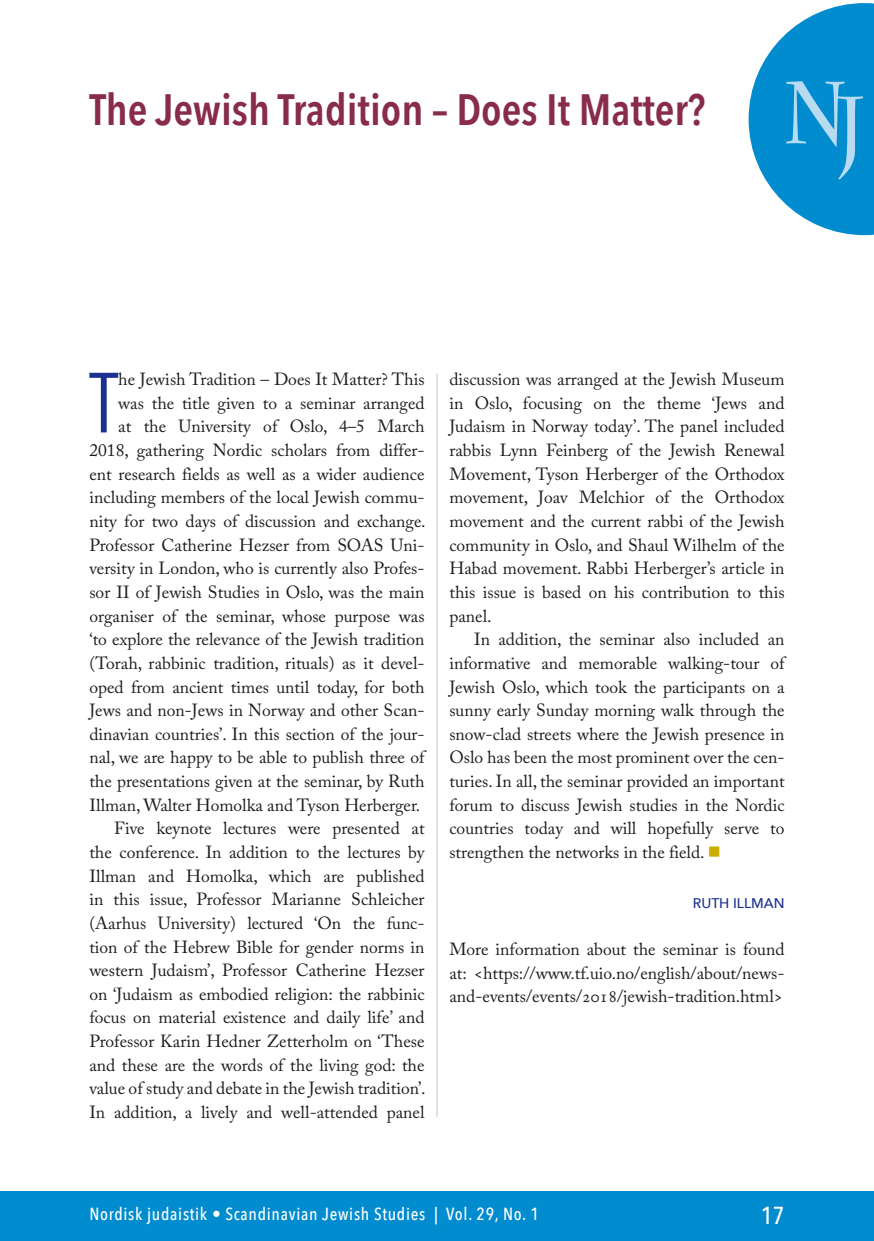
<style>
.page{position:relative;width:874px;height:1241px;background:#fff}
.page>*{position:absolute;margin:0;border:0;box-sizing:border-box;transform-origin:0 0}
.t1{font:700 87.5px "Charlemagne Std";color:#b9dbf2;scale:.8 1}
.t2{font:84.17px "Avenir Next Condensed";color:#1b318f}
.t3{font:600 43.75px "Avenir Next Condensed";color:#882b4c}
.t4{font:500 24.5px "Avenir Next Condensed";color:#fff}
.t5{font:17.5px/23.6px "Adobe Caslon Pro";color:#1d1d1b;text-align:justify}
.t6{font:500 17.5px "Avenir Next Condensed";letter-spacing:.04em;color:#fff}
.t7{font:500 14px "Avenir Next";color:#1b318f}
.s1{color:#cbac00}
</style>
<div class="page">
<div style="left:0;top:1191px;width:873px;height:49px;background:#008ccf"></div>
<hr style="left:436px;top:373px;width:1px;height:743px;background:#d0d0d0">
<svg style="left:748px;top:3px;width:125px;height:232px"></svg>
<h3 class="t3" style="left:89px;top:72px;width:617px">The Jewish Tradition – Does It Matter?</h3>
<h1 class="t1" style="left:783px;top:69px;width:103px">NJ</h1>
<h2 class="t2" style="left:89px;top:331px;width:30px">T</h2>
<p class="t5" style="left:118px;top:367px;width:308px">he Jewish Tradition – Does It Matter? This</p>
<p class="t5" style="left:118px;top:391px;width:308px">was the title given to a seminar arranged</p>
<p class="t5" style="left:118px;top:414px;width:308px">at the University of Oslo, 4–5 March</p>
<p class="t5" style="left:89px;top:438px;width:336px">2018, gathering Nordic scholars from differ-</p>
<p class="t5" style="left:89px;top:462px;width:336px">ent research fields as well as a wider audience</p>
<p class="t5" style="left:89px;top:485px;width:336px">including members of the local Jewish commu-</p>
<p class="t5" style="left:89px;top:509px;width:338px">nity for two days of discussion and exchange.</p>
<p class="t5" style="left:89px;top:532px;width:336px">Professor Catherine Hezser from SOAS Uni-</p>
<p class="t5" style="left:89px;top:556px;width:336px">versity in London, who is currently also Profes-</p>
<p class="t5" style="left:89px;top:580px;width:336px">sor II of Jewish Studies in Oslo, was the main</p>
<p class="t5" style="left:89px;top:603px;width:336px">organiser of the seminar, whose purpose was</p>
<p class="t5" style="left:89px;top:627px;width:336px">‘to explore the relevance of the Jewish tradition</p>
<p class="t5" style="left:89px;top:651px;width:336px">(Torah, rabbinic tradition, rituals) as it devel-</p>
<p class="t5" style="left:89px;top:674px;width:336px">oped from ancient times until today, for both</p>
<p class="t5" style="left:89px;top:698px;width:336px">Jews and non-Jews in Norway and other Scan-</p>
<p class="t5" style="left:89px;top:721px;width:336px">dinavian countries’. In this section of the jour-</p>
<p class="t5" style="left:89px;top:745px;width:336px">nal, we are happy to be able to publish three of</p>
<p class="t5" style="left:89px;top:769px;width:336px">the presentations given at the seminar, by Ruth</p>
<p class="t5" style="left:89px;top:792px;width:332px">Illman, Walter Homolka and Tyson Herberger.</p>
<p class="t5" style="left:114px;top:816px;width:312px">Five keynote lectures were presented at</p>
<p class="t5" style="left:89px;top:840px;width:336px">the conference. In addition to the lectures by</p>
<p class="t5" style="left:89px;top:863px;width:336px">Illman and Homolka, which are published</p>
<p class="t5" style="left:89px;top:887px;width:336px">in this issue, Professor Marianne Schleicher</p>
<p class="t5" style="left:89px;top:910px;width:336px">(Aarhus University) lectured ‘On the func-</p>
<p class="t5" style="left:89px;top:934px;width:336px">tion of the Hebrew Bible for gender norms in</p>
<p class="t5" style="left:89px;top:958px;width:336px">western Judaism’, Professor Catherine Hezser</p>
<p class="t5" style="left:89px;top:981px;width:336px">on ‘Judaism as embodied religion: the rabbinic</p>
<p class="t5" style="left:89px;top:1005px;width:336px">focus on material existence and daily life’ and</p>
<p class="t5" style="left:89px;top:1029px;width:336px">Professor Karin Hedner Zetterholm on ‘These</p>
<p class="t5" style="left:89px;top:1052px;width:336px">and these are the words of the living god: the</p>
<p class="t5" style="left:89px;top:1076px;width:338px">value of study and debate in the Jewish tradition’.</p>
<p class="t5" style="left:89px;top:1099px;width:336px">In addition, a lively and well-attended panel</p>
<p class="t5" style="left:449px;top:367px;width:336px">discussion was arranged at the Jewish Museum in Oslo, focusing on the theme ‘Jews and Judaism in Norway today’. The panel included rabbis Lynn Feinberg of the Jewish Renewal Movement, Tyson Herberger of the Orthodox movement, Joav Melchior of the Orthodox movement and the current rabbi of the Jewish community in Oslo, and Shaul Wilhelm of the Habad movement. Rabbi Herberger’s article in this issue is based on his contribution to this panel.</p>
<p class="t5" style="left:449px;top:627px;width:336px;text-indent:25px">In addition, the seminar also included an informative and memorable walking-tour of Jewish Oslo, which took the participants on a sunny early Sunday morning walk through the snow-clad streets where the Jewish presence in Oslo has been the most prominent over the cen&shy;turies. In all, the seminar provided an important forum to discuss Jewish studies in the Nordic countries today and will hopefully serve to strengthen the networks in the field. <span class="s1">■</span></p>
<p class="t7" style="left:692px;top:890px;width:93px">RUTH ILLMAN</p>
<p class="t5" style="left:449px;top:937px;width:336px">More information about the seminar is found at: &lt;https://www.tf.uio.no/english/about/news&shy;and-events/events/2018/jewish-tradition.html&gt;</p>
<p class="t6" style="left:89px;top:1203px;width:450px">Nordisk judaistik • Scandinavian Jewish Studies | Vol. 29, No. 1</p>
<h3 class="t4" style="left:760px;top:1200px;width:25px">17</h3>
</div>
